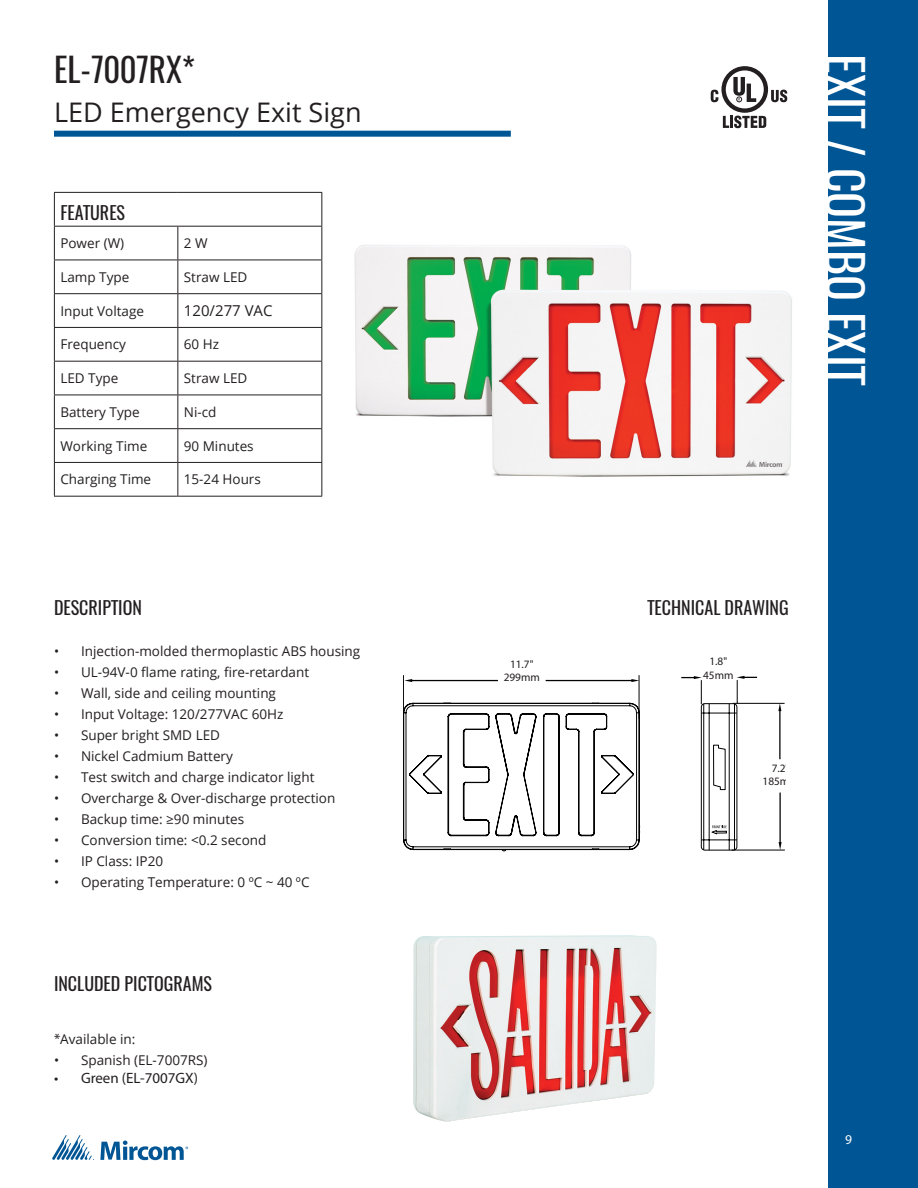
<style>
.page{position:relative;width:918px;height:1188px;background:#fff}
.page>*{position:absolute;margin:0;border:0;box-sizing:border-box;transform-origin:0 0}
.t1{font:48px "Oswald";color:#fff}
.Title2{font:33px "Oswald";color:#231f20}
.t2{font:27px "Open Sans";color:#231f20}
.Table_Headers{font:18px "Oswald";color:#231f20}
.t3{font:15px "Myriad Pro";color:#231f20}
.t4{font:15px "Open Sans";color:#231f20}
.Table_Headers-2{font:13.5px "Open Sans";color:#231f20}
.Body_Text_-_Bullets{font:13.5px "Myriad Pro";color:#fff}
.t5{font:11.4px/13.6px "Myriad Pro";color:#231f20;text-align:center}
.s1{font-family:"Myriad Pro";font-size:15px}
</style>
<div class="page">
<svg style="left:52px;top:1135px;width:42px;height:25px"></svg>
<svg style="left:100px;top:1141px;width:88px;height:19px"></svg>
<img style="left:354px;top:245px;width:438px;height:232px">
<hr style="left:54px;top:192px;width:124px;height:1px;background:#231f20">
<hr style="left:54px;top:193px;width:1px;height:33px;background:#231f20">
<hr style="left:178px;top:192px;width:144px;height:1px;background:#231f20">
<hr style="left:321px;top:193px;width:1px;height:33px;background:#231f20">
<hr style="left:54px;top:226px;width:124px;height:1px;background:#231f20">
<hr style="left:54px;top:227px;width:1px;height:33px;background:#231f20">
<hr style="left:178px;top:226px;width:144px;height:1px;background:#231f20">
<hr style="left:177px;top:227px;width:1px;height:33px;background:#231f20">
<hr style="left:321px;top:227px;width:1px;height:33px;background:#231f20">
<hr style="left:54px;top:260px;width:124px;height:1px;background:#231f20">
<hr style="left:54px;top:260px;width:1px;height:33px;background:#231f20">
<hr style="left:178px;top:260px;width:144px;height:1px;background:#231f20">
<hr style="left:177px;top:260px;width:1px;height:33px;background:#231f20">
<hr style="left:321px;top:260px;width:1px;height:33px;background:#231f20">
<hr style="left:54px;top:293px;width:124px;height:1px;background:#231f20">
<hr style="left:54px;top:294px;width:1px;height:33px;background:#231f20">
<hr style="left:178px;top:293px;width:144px;height:1px;background:#231f20">
<hr style="left:177px;top:294px;width:1px;height:33px;background:#231f20">
<hr style="left:321px;top:294px;width:1px;height:33px;background:#231f20">
<hr style="left:54px;top:327px;width:124px;height:1px;background:#231f20">
<hr style="left:54px;top:328px;width:1px;height:33px;background:#231f20">
<hr style="left:178px;top:327px;width:144px;height:1px;background:#231f20">
<hr style="left:177px;top:328px;width:1px;height:33px;background:#231f20">
<hr style="left:321px;top:328px;width:1px;height:33px;background:#231f20">
<hr style="left:54px;top:361px;width:124px;height:1px;background:#231f20">
<hr style="left:54px;top:362px;width:1px;height:33px;background:#231f20">
<hr style="left:178px;top:361px;width:144px;height:1px;background:#231f20">
<hr style="left:177px;top:362px;width:1px;height:33px;background:#231f20">
<hr style="left:321px;top:362px;width:1px;height:33px;background:#231f20">
<hr style="left:54px;top:395px;width:124px;height:1px;background:#231f20">
<hr style="left:54px;top:395px;width:1px;height:33px;background:#231f20">
<hr style="left:178px;top:395px;width:144px;height:1px;background:#231f20">
<hr style="left:177px;top:395px;width:1px;height:33px;background:#231f20">
<hr style="left:321px;top:395px;width:1px;height:33px;background:#231f20">
<hr style="left:54px;top:428px;width:124px;height:1px;background:#231f20">
<hr style="left:54px;top:429px;width:1px;height:33px;background:#231f20">
<hr style="left:178px;top:428px;width:144px;height:1px;background:#231f20">
<hr style="left:177px;top:429px;width:1px;height:33px;background:#231f20">
<hr style="left:321px;top:429px;width:1px;height:33px;background:#231f20">
<hr style="left:54px;top:462px;width:124px;height:1px;background:#231f20">
<hr style="left:54px;top:463px;width:1px;height:33px;background:#231f20">
<hr style="left:178px;top:462px;width:144px;height:1px;background:#231f20">
<hr style="left:177px;top:463px;width:1px;height:33px;background:#231f20">
<hr style="left:321px;top:463px;width:1px;height:33px;background:#231f20">
<hr style="left:54px;top:496px;width:124px;height:1px;background:#231f20">
<hr style="left:178px;top:496px;width:144px;height:1px;background:#231f20">
<svg style="left:403px;top:675px;width:237px;height:176px"></svg>
<svg style="left:556px;top:703px;width:84px;height:91px"></svg>
<hr style="left:403px;top:675px;width:1px;height:41px;background:#030303">
<hr style="left:639px;top:675px;width:1px;height:43px;background:#030303">
<hr style="left:733px;top:703px;width:51px;height:1px;background:#030303">
<hr style="left:732px;top:850px;width:53px;height:1px;background:#030303">
<div style="left:701px;top:703px;width:36px;height:147px;border:1px solid #030303;border-radius:4px"></div>
<hr style="left:709px;top:704px;width:1px;height:146px;background:#030303">
<hr style="left:729px;top:704px;width:1px;height:146px;background:#030303">
<hr style="left:734px;top:704px;width:1px;height:146px;background:#030303">
<hr style="left:703px;top:704px;width:1px;height:146px;background:#030303">
<hr style="left:701px;top:840px;width:36px;height:1px;background:#030303">
<hr style="left:701px;top:713px;width:36px;height:1px;background:#030303">
<svg style="left:713px;top:745px;width:13px;height:45px"></svg>
<svg style="left:711px;top:826px;width:16px;height:8px"></svg>
<svg style="left:546px;top:679px;width:93px;height:3px"></svg>
<svg style="left:404px;top:679px;width:94px;height:3px"></svg>
<svg style="left:681px;top:676px;width:21px;height:28px"></svg>
<svg style="left:737px;top:676px;width:20px;height:27px"></svg>
<svg style="left:778px;top:703px;width:3px;height:56px"></svg>
<svg style="left:779px;top:793px;width:3px;height:57px"></svg>
<svg style="left:723px;top:116px;width:43px;height:12px"></svg>
<svg style="left:771px;top:90px;width:16px;height:12px"></svg>
<svg style="left:721px;top:66px;width:47px;height:47px"></svg>
<div style="left:726px;top:70px;width:38px;height:38px;background:#fff;border-radius:50%"></div>
<svg style="left:733px;top:77px;width:23px;height:25px"></svg>
<svg style="left:711px;top:90px;width:7px;height:12px"></svg>
<div style="left:54px;top:131px;width:457px;height:6px;background:#005595"></div>
<img style="left:413px;top:935px;width:244px;height:187px">
<div style="left:828px;top:0;width:90px;height:1188px;background:#005595"></div>
<p class="Title2" style="left:54px;top:40px;width:143px">EL-7007RX*</p>
<p class="t2" style="left:54px;top:94px;width:309px">LED Emergency Exit Sign</p>
<p class="Table_Headers" style="left:60px;top:197px;width:66px">FEATURES</p>
<p class="Table_Headers-2" style="left:60px;top:234px;width:65px">Power (W)</p>
<p class="Table_Headers-2" style="left:184px;top:234px;width:25px">2 W</p>
<p class="Table_Headers-2" style="left:60px;top:268px;width:70px">Lamp Type</p>
<p class="Table_Headers-2" style="left:184px;top:268px;width:65px">Straw LED</p>
<p class="Table_Headers-2" style="left:60px;top:302px;width:85px">Input Voltage</p>
<p class="t4" style="left:184px;top:301px;width:90px">120/277 VAC</p>
<p class="Table_Headers-2" style="left:60px;top:335px;width:67px">Frequency</p>
<p class="Table_Headers-2" style="left:184px;top:335px;width:37px">60 Hz</p>
<p class="Table_Headers-2" style="left:60px;top:369px;width:59px">LED Type</p>
<p class="Table_Headers-2" style="left:184px;top:369px;width:65px">Straw LED</p>
<p class="Table_Headers-2" style="left:60px;top:403px;width:81px">Battery Type</p>
<p class="Table_Headers-2" style="left:184px;top:403px;width:34px">Ni-cd</p>
<p class="Table_Headers-2" style="left:60px;top:437px;width:88px">Working Time</p>
<p class="Table_Headers-2" style="left:184px;top:437px;width:71px">90 Minutes</p>
<p class="Table_Headers-2" style="left:60px;top:470px;width:92px">Charging Time</p>
<p class="Table_Headers-2" style="left:184px;top:470px;width:79px">15-24 Hours</p>
<p class="Table_Headers" style="left:54px;top:592px;width:89px">DESCRIPTION</p>
<p class="Table_Headers-2" style="left:54px;top:642px;width:308px">• Injection-molded thermoplastic ABS housing</p>
<p class="Table_Headers-2" style="left:54px;top:663px;width:257px">• UL-94V-0 flame rating, fire-retardant</p>
<p class="Table_Headers-2" style="left:54px;top:684px;width:224px">• Wall, side and ceiling mounting</p>
<p class="Table_Headers-2" style="left:54px;top:705px;width:231px">• Input Voltage: 120/277VAC 60Hz</p>
<p class="Table_Headers-2" style="left:54px;top:726px;width:168px">• Super bright SMD LED</p>
<p class="Table_Headers-2" style="left:54px;top:747px;width:180px">• Nickel Cadmium Battery</p>
<p class="Table_Headers-2" style="left:54px;top:768px;width:262px">• Test switch and charge indicator light</p>
<p class="Table_Headers-2" style="left:54px;top:789px;width:283px">• Overcharge &amp; Over-discharge protection</p>
<p class="Table_Headers-2" style="left:54px;top:810px;width:192px">• Backup time: ≥90 minutes</p>
<p class="Table_Headers-2" style="left:54px;top:831px;width:214px">• Conversion time: &lt;0.2 second</p>
<p class="Table_Headers-2" style="left:54px;top:852px;width:111px">• IP Class: IP20</p>
<p class="Table_Headers-2" style="left:54px;top:873px;width:257px">• Operating Temperature: 0 ºC ~ 40 ºC</p>
<p class="Table_Headers" style="left:54px;top:967px;width:160px">INCLUDED PICTOGRAMS</p>
<p class="Table_Headers-2" style="left:54px;top:1030px;width:83px"><span class="s1">*</span>Available in:</p>
<p class="Table_Headers-2" style="left:54px;top:1051px;width:155px">• Spanish (EL-7007RS)</p>
<p class="t3" style="left:54px;top:1069px;width:145px">• Green (EL-7007GX)</p>
<p class="t1" style="left:888px;top:54px;width:333px;rotate:90deg">EXIT / COMBO EXIT</p>
<p class="Table_Headers" style="left:647px;top:592px;width:143px">TECHNICAL DRAWING</p>
<p class="t5" style="left:504px;top:657px;width:38px">11.7"<br>299mm</p>
<p class="t5" style="left:703px;top:655px;width:32px">1.8"<br>45mm</p>
<p class="t5" style="left:763px;top:761px;width:38px">7.2"<br>185mm</p>
<p class="Body_Text_-_Bullets" style="left:845px;top:1131px;width:8px">9</p>
</div>
